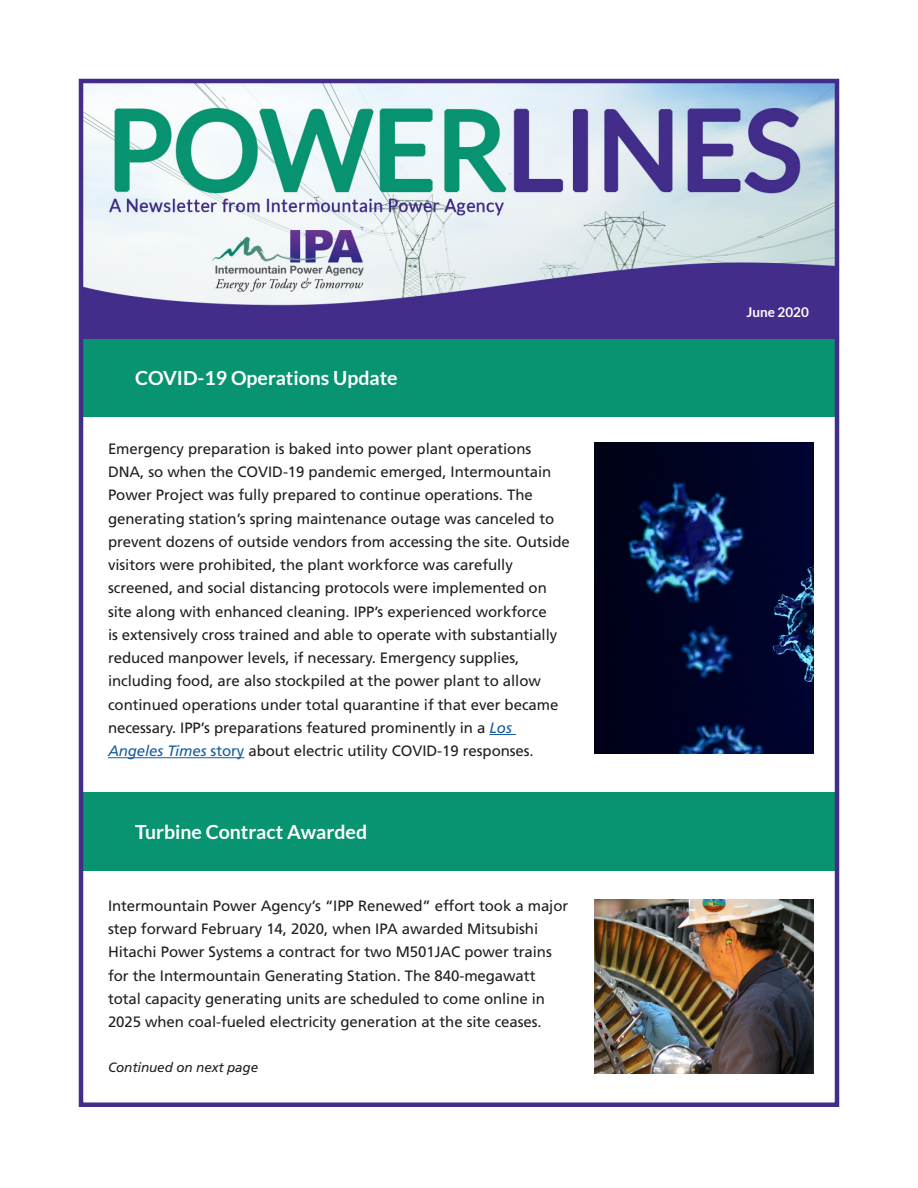
<style>
.page{position:relative;width:918px;height:1188px;background:#fff}
.page>*{position:absolute;margin:0;border:0;box-sizing:border-box;transform-origin:0 0}
.t1{font:700 19.5px "Lato";color:#fff}
.t2{font:15px/23.2px "Frutiger";letter-spacing:-.005em;color:#231f20}
.t3{font:italic 13.5px "Frutiger";letter-spacing:-.01em;color:#231f20}
.t4{font:700 13.5px "Lato";color:#fff}
.s1{font-style:italic;color:#175d9e}
.s2{color:#175d9e}
</style>
<div class="page">
<div style="left:81px;top:792px;width:756px;height:79px;background:#089471"></div>
<div style="left:81px;top:338px;width:756px;height:79px;background:#089471"></div>
<img style="left:84px;top:84px;width:750px;height:222px">
<div style="left:79px;top:79px;width:760px;height:1028px;border:4px solid #422d8a"></div>
<svg style="left:489px;top:734px;width:27px;height:1px"></svg>
<hr style="left:108px;top:757px;width:136px;height:1px;background:#175d9e">
<div style="left:81px;top:306px;width:756px;height:33px;background:#422d8a"></div>
<img style="left:594px;top:443px;width:219px;height:311px">
<img style="left:594px;top:900px;width:219px;height:174px">
<p class="t1" style="left:135px;top:367px;width:264px">COVID-19 Operations Update</p>
<p class="t2" style="left:108px;top:437px;width:463px">Emergency preparation is baked into power plant operations DNA, so when the COVID-19 pandemic emerged, Intermountain Power Project was fully prepared to continue operations. The generating station’s spring maintenance outage was canceled to prevent dozens of outside vendors from accessing the site. Outside visitors were prohibited, the plant workforce was carefully screened, and social distancing protocols were implemented on site along with enhanced cleaning. IPP’s experienced workforce<br>is extensively cross trained and able to operate with substantially reduced manpower levels, if necessary. Emergency supplies, including food, are also stockpiled at the power plant to allow continued operations under total quarantine if that ever became necessary. IPP’s preparations featured prominently in a <span class="s1">Los Angeles Times</span> <span class="s2">story</span> about electric utility COVID-19 responses.</p>
<p class="t1" style="left:135px;top:821px;width:234px">Turbine Contract Awarded</p>
<p class="t2" style="left:108px;top:894px;width:462px">Intermountain Power Agency’s “IPP Renewed” effort took a major step forward February 14, 2020, when IPA awarded Mitsubishi Hitachi Power Systems a contract for two M501JAC power trains for the Intermountain Generating Station. The 840-megawatt total capacity generating units are scheduled to come online in 2025 when coal-fueled electricity generation at the site ceases.</p>
<p class="t3" style="left:108px;top:1060px;width:152px">Continued on next page</p>
<p class="t4" style="left:747px;top:304px;width:64px">June 2020</p>
</div>
